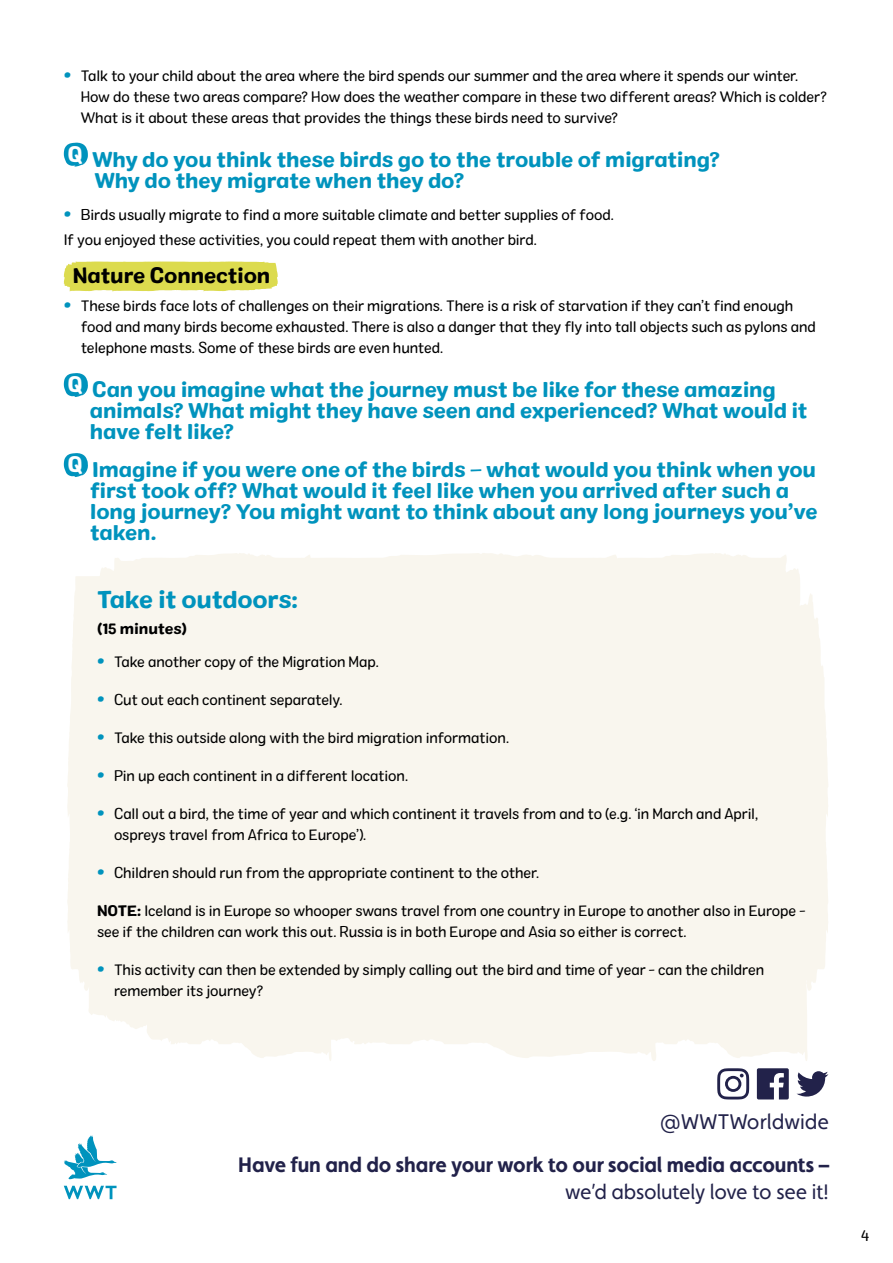
<style>
.page{position:relative;width:893px;height:1263px;background:#fff}
.page>*{position:absolute;margin:0;border:0;box-sizing:border-box;transform-origin:0 0}
.t1{font:24px "Colby St Bld";letter-spacing:-.015em;color:#0093bd}
.t2{font:21.3px "Faricy New";color:#22224a}
.t3{font:21px/21px "Colby St Bld";letter-spacing:-.015em;color:#0093bd}
.t4{font:700 21px "Faricy New";letter-spacing:-.01em;color:#22224a}
.t5{font:21px "Faricy New";letter-spacing:-.01em;color:#22224a}
.t6{font:21px "Colby St Bld";letter-spacing:-.015em;color:#000}
.t7{font:15px/21px "Colby St Reg";letter-spacing:-.01em;color:#000}
.t8{font:15px "Colby St Bld";letter-spacing:-.005em;color:#000}
.s1{font-family:"Colby St Bld";font-size:21px;color:#0093bd}
.s2{font-family:"Colby St Bld"}
</style>
<div class="page">
<svg style="left:64px;top:1135px;width:53px;height:45px"></svg>
<svg style="left:64px;top:1186px;width:53px;height:13px"></svg>
<svg style="left:717px;top:1068px;width:32px;height:31px"></svg>
<svg style="left:796px;top:1071px;width:32px;height:25px"></svg>
<svg style="left:757px;top:1068px;width:32px;height:31px"></svg>
<div style="left:67px;top:553px;width:761px;height:508px;background:#f9f6ee"></div>
<svg style="left:64px;top:261px;width:214px;height:30px;background:#dedd59"></svg>
<svg style="left:64px;top:373px;width:24px;height:24px"></svg>
<svg style="left:64px;top:453px;width:24px;height:24px"></svg>
<svg style="left:64px;top:142px;width:24px;height:25px"></svg>
<p class="t7" style="left:81px;top:65px;width:748px;text-indent:-17px"><span class="s1">•</span> Talk to your child about the area where the bird spends our summer and the area where it spends our winter.<br>How do these two areas compare? How does the weather compare in these two different areas? Which is colder?<br>What is it about these areas that provides the things these birds need to survive?</p>
<h3 class="t3" style="left:92px;top:149px;width:629px">Why do you think these birds go to the trouble of migrating?<br>Why do they migrate when they do?</h3>
<p class="t7" style="left:64px;top:202px;width:552px;line-height:25.2px"><span class="s1">•</span> Birds usually migrate to find a more suitable climate and better supplies of food.<br>If you enjoyed these activities, you could repeat them with another bird.</p>
<h3 class="t6" style="left:73px;top:262px;width:199px">Nature Connection</h3>
<p class="t7" style="left:81px;top:295px;width:737px;text-indent:-17px"><span class="s1">•</span> These birds face lots of challenges on their migrations. There is a risk of starvation if they can’t find enough food and many birds become exhausted. There is also a danger that they fly into tall objects such as pylons and telephone masts. Some of these birds are even hunted.</p>
<h3 class="t3" style="left:90px;top:379px;width:719px">Can you imagine what the journey must be like for these amazing animals? What might they have seen and experienced? What would it have felt like?</h3>
<h3 class="t3" style="left:90px;top:459px;width:729px">Imagine if you were one of the birds – what would you think when you first took off? What would it feel like when you arrived after such a long journey? You might want to think about any long journeys you’ve taken.</h3>
<h1 class="t1" style="left:97px;top:584px;width:203px">Take it outdoors:</h1>
<p class="t8" style="left:97px;top:618px;width:92px">(15 minutes)</p>
<p class="t7" style="left:97px;top:651px;width:283px"><span class="s1">•</span> Take another copy of the Migration Map.</p>
<p class="t7" style="left:97px;top:689px;width:247px"><span class="s1">•</span> Cut out each continent separately.</p>
<p class="t7" style="left:97px;top:727px;width:414px"><span class="s1">•</span> Take this outside along with the bird migration information.</p>
<p class="t7" style="left:97px;top:765px;width:313px"><span class="s1">•</span> Pin up each continent in a different location.</p>
<p class="t7" style="left:114px;top:803px;width:646px;text-indent:-17px"><span class="s1">•</span> Call out a bird, the time of year and which continent it travels from and to (e.g. ‘in March and April, ospreys travel from Africa to Europe’).</p>
<p class="t7" style="left:97px;top:862px;width:444px"><span class="s1">•</span> Children should run from the appropriate continent to the other.</p>
<p class="t7" style="left:97px;top:900px;width:710px"><span class="s2">NOTE:</span> Iceland is in Europe so whooper swans travel from one country in Europe to another also in Europe - see if the children can work this out. Russia is in both Europe and Asia so either is correct.</p>
<p class="t7" style="left:114px;top:959px;width:652px;text-indent:-17px"><span class="s1">•</span> This activity can then be extended by simply calling out the bird and time of year - can the children remember its journey?</p>
<h2 class="t2" style="left:660px;top:1109px;width:170px">@WWTWorldwide</h2>
<h3 class="t4" style="left:238px;top:1151px;width:593px">Have fun and do share your work to our social media accounts –</h3>
<h3 class="t5" style="left:565px;top:1180px;width:266px">we’d absolutely love to see it!</h3>
<p class="t7" style="left:861px;top:1225px;width:11px">4</p>
</div>
